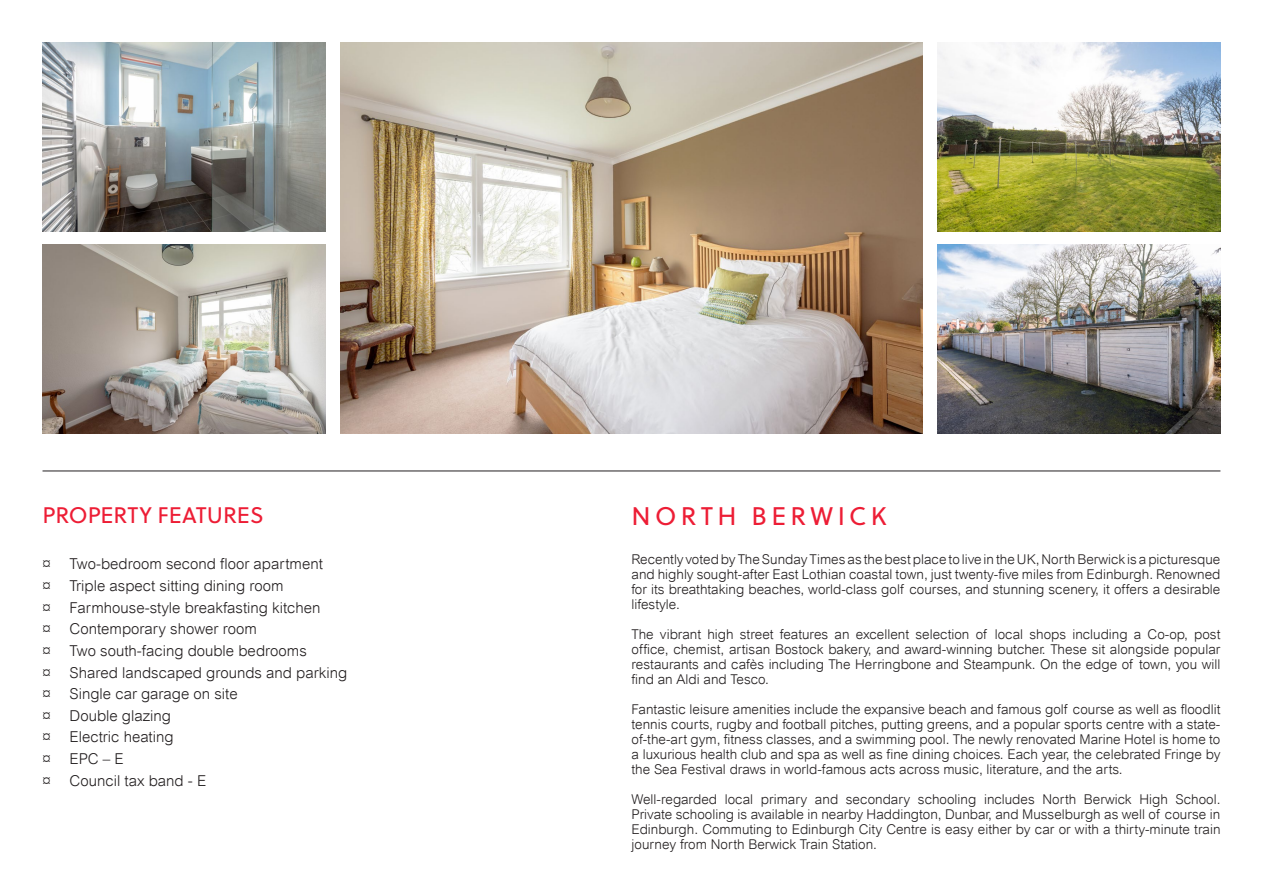
<style>
.page{position:relative;width:1263px;height:893px;background:#fff}
.page>*{position:absolute;margin:0;border:0;box-sizing:border-box;transform-origin:0 0}
.t1{font:25.5px "Soleil";letter-spacing:.17em;color:#ed1d35}
._4_heads{font:22.5px "Soleil";color:#ed1d35}
.t2{font:300 15px "Arial";color:#231f20}
._3_text{font:300 13.5px/15px "Arial";color:#231f20;text-align:justify}
</style>
<div class="page">
<img style="left:340px;top:43px;width:582px;height:391px">
<img style="left:43px;top:43px;width:283px;height:189px">
<img style="left:43px;top:244px;width:283px;height:190px">
<img style="left:937px;top:43px;width:283px;height:189px">
<img style="left:937px;top:244px;width:283px;height:190px">
<hr style="left:43px;top:471px;width:1177px;height:1px;background:#231f20">
<p class="_4_heads" style="left:43px;top:499px;width:223px">PROPERTY FEATURES</p>
<p class="t2" style="left:43px;top:556px;width:282px">¤ Two-bedroom second floor apartment</p>
<p class="t2" style="left:43px;top:577px;width:243px">¤ Triple aspect sitting dining room</p>
<p class="t2" style="left:43px;top:599px;width:279px">¤ Farmhouse-style breakfasting kitchen</p>
<p class="t2" style="left:43px;top:621px;width:216px">¤ Contemporary shower room</p>
<p class="t2" style="left:43px;top:642px;width:266px">¤ Two south-facing double bedrooms</p>
<p class="t2" style="left:43px;top:664px;width:306px">¤ Shared landscaped grounds and parking</p>
<p class="t2" style="left:43px;top:685px;width:197px">¤ Single car garage on site</p>
<p class="t2" style="left:43px;top:707px;width:130px">¤ Double glazing</p>
<p class="t2" style="left:43px;top:729px;width:133px">¤ Electric heating</p>
<p class="t2" style="left:43px;top:750px;width:83px">¤ EPC – E</p>
<p class="t2" style="left:43px;top:772px;width:165px">¤ Council tax band - E</p>
<p class="t1" style="left:631px;top:498px;width:257px">NORTH BERWICK</p>
<p class="_3_text" style="left:631px;top:552px;width:590px">Recently voted by The Sunday Times as the best place to live in the UK, North Berwick is a picturesque and highly sought-after East Lothian coastal town, just twenty-five miles from Edinburgh. Renowned for its breathtaking beaches, world-class golf courses, and stunning scenery, it offers a desirable lifestyle.</p>
<p class="_3_text" style="left:631px;top:627px;width:590px">The vibrant high street features an excellent selection of local shops including a Co-op, post office, chemist, artisan Bostock bakery, and award-winning butcher. These sit alongside popular restaurants and cafès including The Herringbone and Steampunk. On the edge of town, you will find an Aldi and Tesco.</p>
<p class="_3_text" style="left:631px;top:702px;width:590px">Fantastic leisure amenities include the expansive beach and famous golf course as well as floodlit tennis courts, rugby and football pitches, putting greens, and a popular sports centre with a state&shy;of-the-art gym, fitness classes, and a swimming pool. The newly renovated Marine Hotel is home to a luxurious health club and spa as well as fine dining choices. Each year, the celebrated Fringe by the Sea Festival draws in world-famous acts across music, literature, and the arts.</p>
<p class="_3_text" style="left:631px;top:792px;width:590px">Well-regarded local primary and secondary schooling includes North Berwick High School.<br>Private schooling is available in nearby Haddington, Dunbar, and Musselburgh as well of course in Edinburgh. Commuting to Edinburgh City Centre is easy either by car or with a thirty-minute train journey from North Berwick Train Station.</p>
</div>
